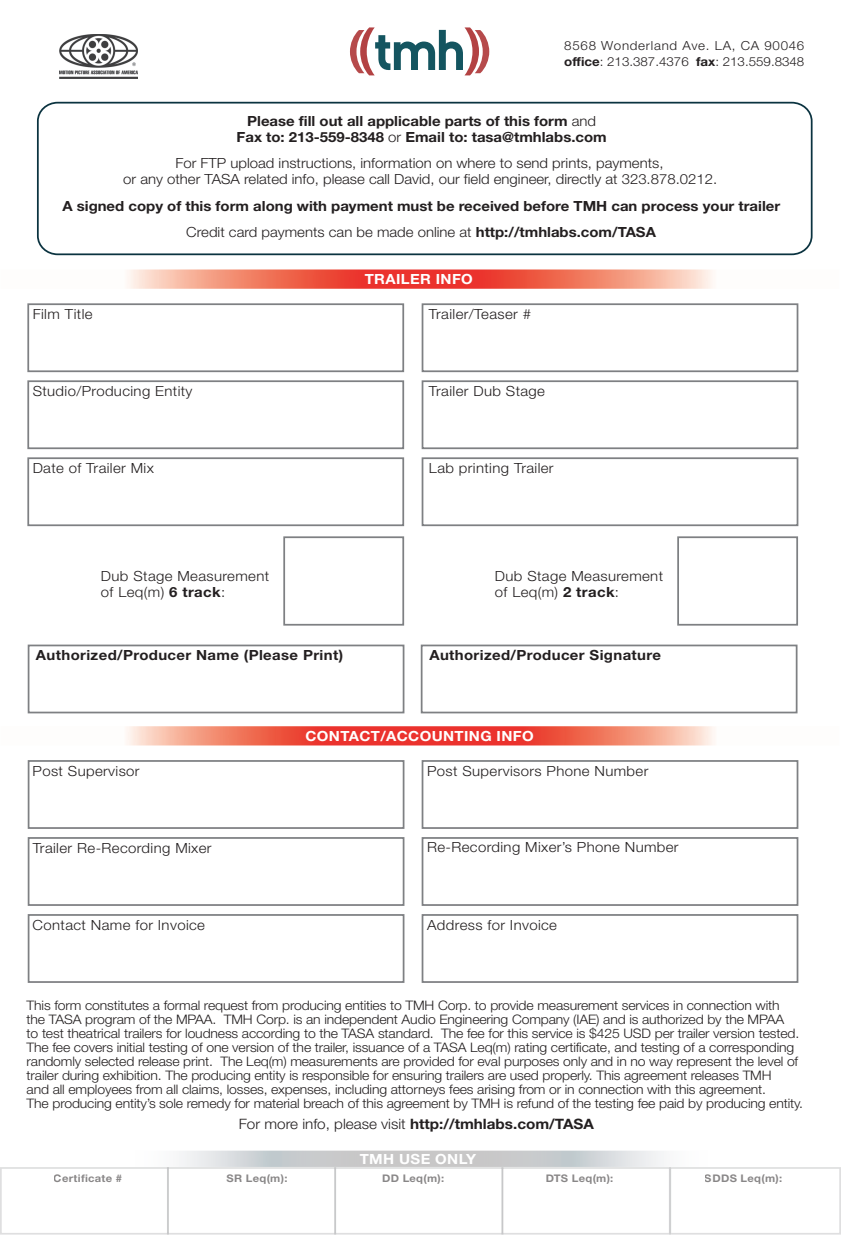
<style>
.page{position:relative;width:841px;height:1260px;background:#fff}
.page>*{position:absolute;margin:0;border:0;box-sizing:border-box;transform-origin:0 0}
.t1{font:300 14.35px "Helvetica Neue";color:#231f20;scale:1.07 1}
.t2{font:300 14px/15.8px "Helvetica Neue";letter-spacing:.025em;color:#231f20;scale:1.07 1}
.t3{font:300 14px/15.8px "Helvetica Neue";color:#231f20;text-align:center;scale:1.07 1}
.t4{font:700 14px/15.8px "Helvetica Neue";color:#231f20;text-align:center;scale:1.07 1}
.t5{font:700 14px "Helvetica Neue";letter-spacing:.025em;color:#231f20;scale:1.07 1}
.t6{font:700 14px "Helvetica Neue";letter-spacing:.025em;color:#fff;scale:1.07 1}
.t7{font:300 13.12px/14px "Helvetica Neue";letter-spacing:-.01em;color:#231f20;scale:1.07 1}
.t8{font:300 12.42px/15.6px "Helvetica Neue";letter-spacing:.055em;color:#231f20;scale:1.07 1}
.t9{font:700 10.5px "Helvetica Neue";letter-spacing:.025em;color:#231f20;scale:1.07 1}
.s1{font-weight:700}
.s2{font-weight:300}
</style>
<div class="page">
<svg style="left:127px;top:270px;width:586px;height:19px;background:#f17a68"></svg>
<svg style="left:37px;top:101px;width:776px;height:153px"></svg>
<svg style="left:179px;top:1151px;width:485px;height:16px;background:#cfd1d3"></svg>
<div style="left:27px;top:303px;width:377px;height:69px;border:2px solid #7e8083"></div>
<div style="left:27px;top:380px;width:377px;height:69px;border:2px solid #7e8083"></div>
<div style="left:27px;top:457px;width:377px;height:69px;border:2px solid #7e8083"></div>
<div style="left:283px;top:536px;width:121px;height:90px;border:2px solid #7e8083"></div>
<div style="left:677px;top:536px;width:121px;height:90px;border:2px solid #7e8083"></div>
<svg style="left:126px;top:726px;width:589px;height:20px;background:#f07162"></svg>
<img style="left:59px;top:35px;width:79px;height:44px">
<div style="left:421px;top:303px;width:377px;height:69px;border:2px solid #7e8083"></div>
<div style="left:421px;top:380px;width:377px;height:69px;border:2px solid #7e8083"></div>
<div style="left:421px;top:457px;width:377px;height:69px;border:2px solid #7e8083"></div>
<div style="left:28px;top:760px;width:376px;height:69px;border:2px solid #7e8083"></div>
<div style="left:28px;top:837px;width:376px;height:69px;border:2px solid #7e8083"></div>
<div style="left:28px;top:914px;width:376px;height:69px;border:2px solid #7e8083"></div>
<div style="left:421px;top:760px;width:377px;height:69px;border:2px solid #7e8083"></div>
<div style="left:421px;top:837px;width:377px;height:69px;border:2px solid #7e8083"></div>
<div style="left:421px;top:914px;width:377px;height:69px;border:2px solid #7e8083"></div>
<div style="left:28px;top:645px;width:376px;height:68px;border:2px solid #7e8083"></div>
<div style="left:421px;top:645px;width:376px;height:68px;border:2px solid #7e8083"></div>
<svg style="left:350px;top:27px;width:139px;height:48px"></svg>
<p class="t8" style="left:564px;top:38px;width:226px">8568 Wonderland Ave. LA, CA 90046 <span class="s1">office</span>: 213.387.4376 <span class="s1">fax</span>: 213.559.8348</p>
<p class="t4" style="left:236px;top:113px;width:347px">Please fill out all applicable parts of this form <span class="s2">and<br></span>Fax to: 213-559-8348 <span class="s2">or</span> Email to: tasa@tmhlabs.com</p>
<p class="t3" style="left:123px;top:155px;width:556px">For FTP upload instructions, information on where to send prints, payments,<br>or any other TASA related info, please call David, our field engineer, directly at 323.878.0212.</p>
<p class="t4" style="left:62px;top:198px;width:672px">A signed copy of this form along with payment must be received before TMH can process your trailer</p>
<p class="t3" style="left:186px;top:223px;width:440px">Credit card payments can be made online at <span class="s1">http://tmhlabs.com/TASA</span></p>
<p class="t6" style="left:365px;top:271px;width:102px">TRAILER INFO</p>
<p class="t2" style="left:33px;top:306px;width:57px">Film Title</p>
<p class="t2" style="left:429px;top:306px;width:97px">Trailer/Teaser #</p>
<p class="t2" style="left:33px;top:382px;width:151px">Studio/Producing Entity</p>
<p class="t2" style="left:429px;top:382px;width:110px">Trailer Dub Stage</p>
<p class="t2" style="left:33px;top:459px;width:115px">Date of Trailer Mix</p>
<p class="t2" style="left:429px;top:459px;width:118px">Lab printing Trailer</p>
<p class="t2" style="left:101px;top:568px;width:159px">Dub Stage Measurement of Leq(m) <span class="s1">6 track</span>:</p>
<p class="t5" style="left:36px;top:647px;width:288px">Authorized/Producer Name (Please Print)</p>
<p class="t2" style="left:495px;top:568px;width:159px">Dub Stage Measurement of Leq(m) <span class="s1">2 track</span>:</p>
<p class="t5" style="left:429px;top:647px;width:218px">Authorized/Producer Signature</p>
<p class="t6" style="left:305px;top:728px;width:215px">CONTACT/ACCOUNTING INFO</p>
<p class="t2" style="left:33px;top:763px;width:102px">Post Supervisor</p>
<p class="t2" style="left:427px;top:763px;width:208px">Post Supervisors Phone Number</p>
<p class="t2" style="left:33px;top:840px;width:169px">Trailer Re-Recording Mixer</p>
<p class="t2" style="left:427px;top:839px;width:237px">Re-Recording Mixer’s Phone Number</p>
<p class="t2" style="left:33px;top:917px;width:163px">Contact Name for Invoice</p>
<p class="t2" style="left:427px;top:917px;width:123px">Address for Invoice</p>
<p class="t7" style="left:27px;top:998px;width:727px">This form constitutes a formal request from producing entities to TMH Corp. to provide measurement services in connection with<br>the TASA program of the MPAA. TMH Corp. is an independent Audio Engineering Company (IAE) and is authorized by the MPAA<br>to test theatrical trailers for loudness according to the TASA standard. The fee for this service is $425 USD per trailer version tested.<br>The fee covers initial testing of one version of the trailer, issuance of a TASA Leq(m) rating certificate, and testing of a corresponding randomly selected release print. The Leq(m) measurements are provided for eval purposes only and in no way represent the level of trailer during exhibition. The producing entity is responsible for ensuring trailers are used properly. This agreement releases TMH<br>and all employees from all claims, losses, expenses, including attorneys fees arising from or in connection with this agreement.<br>The producing entity’s sole remedy for material breach of this agreement by TMH is refund of the testing fee paid by producing entity.</p>
<p class="t1" style="left:239px;top:1115px;width:333px">For more info, please visit <span class="s1">http://tmhlabs.com/TASA</span></p>
<p class="t9" style="left:54px;top:1172px;width:65px">Certificate #</p>
<p class="t6" style="left:360px;top:1150px;width:110px">TMH USE ONLY</p>
<p class="t9" style="left:227px;top:1172px;width:58px">SR Leq(m):</p>
<p class="t9" style="left:382px;top:1172px;width:59px">DD Leq(m):</p>
<p class="t9" style="left:545px;top:1172px;width:65px">DTS Leq(m):</p>
<p class="t9" style="left:705px;top:1172px;width:74px">SDDS Leq(m):</p>
</div>
